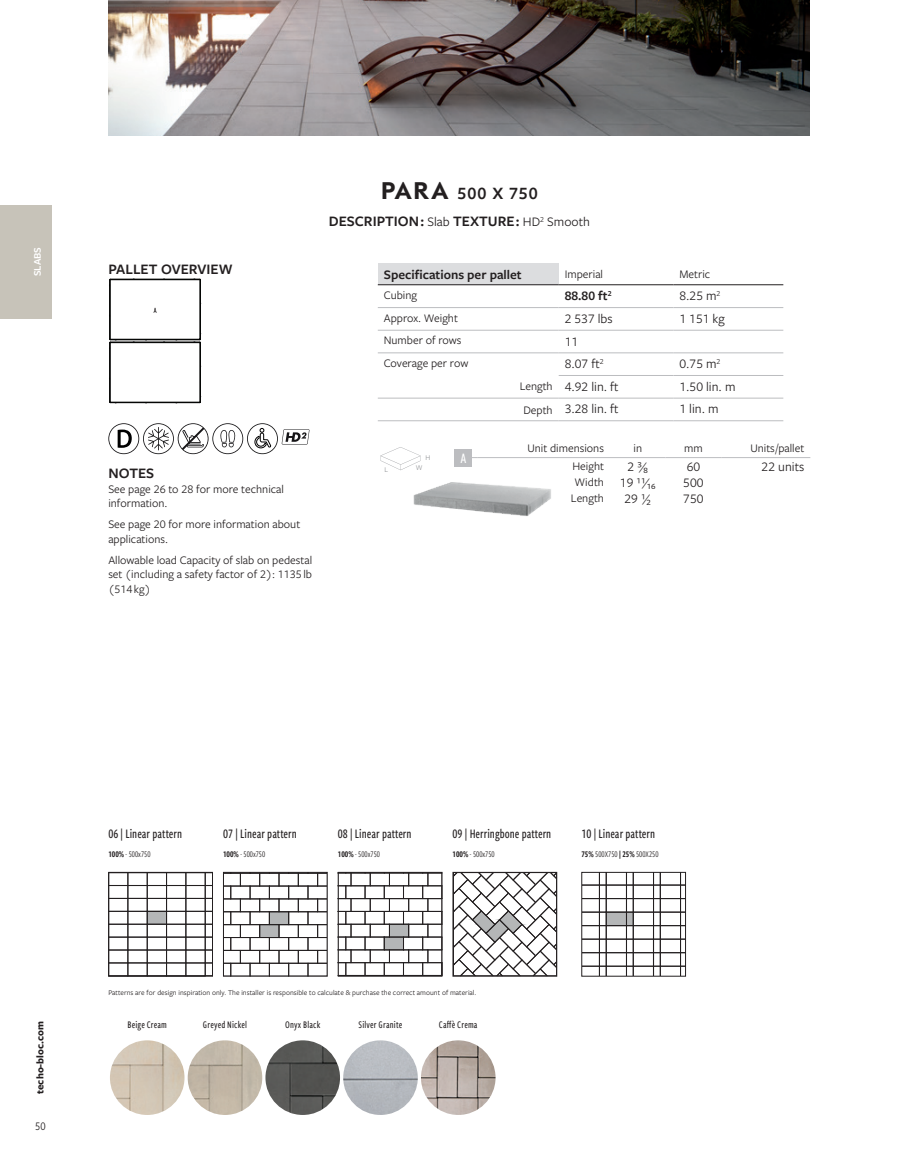
<style>
.page{position:relative;width:918px;height:1175px;background:#fff}
.page>*{position:absolute;margin:0;border:0;box-sizing:border-box;transform-origin:0 0}
.t1{font:600 18px "Freight Sans Pro";letter-spacing:.05em;color:#231f20}
.t2{font:600 15px "Freight Sans Pro";color:#231f20}
.t3{font:500 15px "Freight Sans Cmp Pro";color:#fff}
.t4{font:13.5px "Freight Sans Pro";color:#231f20}
.t5{font:500 13.5px "Freight Sans Cmp Pro";color:#231f20}
.t6{font:600 13.5px "Freight Sans Pro";color:#231f20}
.t7{font:12px/14.4px "Freight Sans Pro";color:#231f20}
.t8{font:12px "Freight Sans Cnd Pro";color:#231f20}
.t9{font:500 10.5px "Freight Sans Cmp Pro";letter-spacing:.015em;color:#231f20}
.t10{font:700 10.5px "Freight Sans Pro";color:#231f20}
.t11{font:600 10.5px "Freight Sans Pro";color:#fff}
.t12{font:9px "Freight Sans Cmp Pro";color:#231f20}
.t13{font:7.5px "Freight Sans Pro";letter-spacing:.005em;color:#231f20}
.t14{font:7.5px "Freight Sans Pro";color:#939598}
.s1{font-family:"GT Eesti Text";font-weight:700;font-size:24px}
.s2{font-weight:400;font-size:13.5px}
.s3{font-size:12px}
.s4{font-family:"Freight Sans Cmp Pro Semi"}
</style>
<div class="page">
<div style="left:0;top:205px;width:52px;height:113px;background:#c7c3b9"></div>
<hr style="left:110px;top:343px;width:1px;height:59px;background:#050605">
<hr style="left:109px;top:343px;width:1px;height:59px;background:#050605">
<hr style="left:200px;top:343px;width:1px;height:59px;background:#050605">
<hr style="left:110px;top:402px;width:90px;height:1px;background:#050605">
<svg style="left:109px;top:279px;width:92px;height:70px"></svg>
<svg style="left:108px;top:423px;width:201px;height:31px"></svg>
<div style="left:378px;top:263px;width:181px;height:22px;background:#dcdddf"></div>
<hr style="left:559px;top:284px;width:114px;height:1px;background:#231f20">
<hr style="left:673px;top:284px;width:110px;height:1px;background:#231f20">
<hr style="left:559px;top:330px;width:114px;height:1px;background:#bcbdc0">
<hr style="left:673px;top:330px;width:110px;height:1px;background:#bcbdc0">
<hr style="left:559px;top:352px;width:114px;height:1px;background:#bcbdc0">
<hr style="left:673px;top:352px;width:110px;height:1px;background:#bcbdc0">
<hr style="left:559px;top:375px;width:114px;height:1px;background:#bcbdc0">
<hr style="left:673px;top:375px;width:110px;height:1px;background:#bcbdc0">
<hr style="left:559px;top:398px;width:114px;height:1px;background:#bcbdc0">
<hr style="left:673px;top:398px;width:110px;height:1px;background:#bcbdc0">
<hr style="left:559px;top:420px;width:114px;height:1px;background:#bcbdc0">
<hr style="left:673px;top:420px;width:110px;height:1px;background:#bcbdc0">
<hr style="left:559px;top:307px;width:114px;height:1px;background:#bcbdc0">
<hr style="left:673px;top:307px;width:110px;height:1px;background:#bcbdc0">
<hr style="left:378px;top:307px;width:181px;height:1px;background:#bcbdc0">
<hr style="left:378px;top:284px;width:181px;height:1px;background:#231f20">
<hr style="left:378px;top:398px;width:181px;height:1px;background:#bcbdc0">
<hr style="left:378px;top:330px;width:181px;height:1px;background:#bcbdc0">
<hr style="left:378px;top:352px;width:181px;height:1px;background:#bcbdc0">
<hr style="left:378px;top:420px;width:181px;height:1px;background:#bcbdc0">
<hr style="left:477px;top:457px;width:133px;height:1px;background:#bcbdc0">
<hr style="left:610px;top:457px;width:56px;height:1px;background:#bcbdc0">
<hr style="left:666px;top:457px;width:55px;height:1px;background:#bcbdc0">
<hr style="left:721px;top:457px;width:89px;height:1px;background:#bcbdc0">
<svg style="left:380px;top:447px;width:39px;height:23px"></svg>
<div style="left:454px;top:449px;width:18px;height:18px;background:#bcbdc0"></div>
<img style="left:110px;top:1040px;width:75px;height:74px;border-radius:37px">
<img style="left:188px;top:1040px;width:74px;height:74px;border-radius:37px">
<img style="left:265px;top:1040px;width:75px;height:74px;border-radius:37px">
<img style="left:343px;top:1040px;width:75px;height:74px;border-radius:37px">
<img style="left:421px;top:1040px;width:75px;height:74px;border-radius:37px">
<svg style="left:108px;top:871px;width:105px;height:106px"></svg>
<svg style="left:223px;top:871px;width:105px;height:106px"></svg>
<svg style="left:337px;top:871px;width:106px;height:106px"></svg>
<svg style="left:452px;top:871px;width:106px;height:106px"></svg>
<svg style="left:581px;top:871px;width:105px;height:106px"></svg>
<img style="left:411px;top:455px;width:140px;height:61px">
<img style="left:108px;top:0;width:702px;height:135px">
<p class="t11" style="left:30px;top:276px;width:31px;rotate:-90deg">SLABS</p>
<p class="t2" style="left:108px;top:259px;width:126px">PALLET OVERVIEW</p>
<p class="t2" style="left:108px;top:463px;width:47px">NOTES</p>
<p class="t7" style="left:108px;top:481px;width:177px">See page 26 to 28 for more technical information.</p>
<p class="t7" style="left:108px;top:516px;width:193px">See page 20 for more information about applications.</p>
<p class="t7" style="left:108px;top:552px;width:205px;text-align:justify">Allowable load Capacity of slab on pedestal set (including a safety factor of 2): 1135 lb (514 kg)</p>
<h1 class="t1" style="left:381px;top:181px;width:158px"><span class="s1">PARA</span> 500 X 750</h1>
<p class="t2" style="left:329px;top:211px;width:263px">DESCRIPTION : <span class="s2">Slab</span> TEXTURE : <span class="s2">HD</span><sup>2</sup> <span class="s2">Smooth</span></p>
<p class="t6" style="left:384px;top:265px;width:139px">Specifications per pallet</p>
<p class="t7" style="left:565px;top:266px;width:40px">Imperial</p>
<p class="t7" style="left:679px;top:266px;width:32px">Metric</p>
<p class="t7" style="left:384px;top:287px;width:35px">Cubing</p>
<p class="t6" style="left:565px;top:287px;width:48px">88.80 ft<sup>2</sup></p>
<p class="t4" style="left:679px;top:287px;width:43px">8.25 m<sup>2</sup></p>
<p class="t7" style="left:384px;top:310px;width:76px">Approx. Weight</p>
<p class="t4" style="left:565px;top:309px;width:50px">2 537 lbs</p>
<p class="t4" style="left:679px;top:309px;width:47px">1 151 kg</p>
<p class="t7" style="left:384px;top:333px;width:79px">Number of rows</p>
<p class="t4" style="left:565px;top:332px;width:15px">11</p>
<p class="t7" style="left:384px;top:355px;width:86px">Coverage per row</p>
<p class="t4" style="left:565px;top:355px;width:41px">8.07 ft<sup>2</sup></p>
<p class="t4" style="left:679px;top:355px;width:43px">0.75 m<sup>2</sup></p>
<p class="t4" style="left:520px;top:377px;width:100px"><span class="s3">Length</span> 4.92 lin. ft</p>
<p class="t4" style="left:679px;top:377px;width:58px">1.50 lin. m</p>
<p class="t4" style="left:523px;top:400px;width:97px"><span class="s3">Depth</span> 3.28 lin. ft</p>
<p class="t4" style="left:679px;top:400px;width:41px">1 lin. m</p>
<p class="t14" style="left:425px;top:453px;width:6px">H</p>
<p class="t14" style="left:385px;top:464px;width:5px">L</p>
<p class="t14" style="left:416px;top:463px;width:8px">W</p>
<p class="t7" style="left:527px;top:440px;width:78px">Unit dimensions</p>
<p class="t7" style="left:634px;top:440px;width:10px">in</p>
<p class="t7" style="left:684px;top:440px;width:20px">mm</p>
<p class="t7" style="left:750px;top:440px;width:55px">Units /pallet</p>
<p class="t3" style="left:461px;top:448px;width:7px">A</p>
<p class="t7" style="left:572px;top:458px;width:33px">Height</p>
<p class="t4" style="left:628px;top:457px;width:22px">2 3/8</p>
<p class="t4" style="left:687px;top:457px;width:15px">60</p>
<p class="t4" style="left:762px;top:457px;width:44px">22 units</p>
<p class="t4" style="left:575px;top:473px;width:83px"><span class="s3">Width</span> 19 11/16</p>
<p class="t4" style="left:683px;top:473px;width:22px">500</p>
<p class="t7" style="left:571px;top:490px;width:35px">Length</p>
<p class="t4" style="left:625px;top:489px;width:28px">29 1/2</p>
<p class="t4" style="left:683px;top:489px;width:22px">750</p>
<p class="t10" style="left:33px;top:1093px;width:74px;rotate:-90deg">techo-bloc.com</p>
<p class="t8" style="left:35px;top:1118px;width:12px">50</p>
<p class="t5" style="left:108px;top:824px;width:75px">06 | Linear pattern</p>
<p class="t5" style="left:223px;top:824px;width:75px">07 | Linear pattern</p>
<p class="t5" style="left:338px;top:824px;width:75px">08 | Linear pattern</p>
<p class="t5" style="left:453px;top:824px;width:100px">09 | Herringbone pattern</p>
<p class="t5" style="left:581px;top:824px;width:75px">10 | Linear pattern</p>
<p class="t12" style="left:108px;top:847px;width:44px"><span class="s4">100%</span> - 500x750</p>
<p class="t12" style="left:223px;top:847px;width:44px"><span class="s4">100%</span> - 500x750</p>
<p class="t12" style="left:338px;top:847px;width:44px"><span class="s4">100%</span> - 500x750</p>
<p class="t12" style="left:453px;top:847px;width:44px"><span class="s4">100%</span> - 500x750</p>
<p class="t12" style="left:581px;top:847px;width:79px"><span class="s4">75%</span> 500X750 <span class="s4">| 25%</span> 500X250</p>
<p class="t13" style="left:108px;top:987px;width:370px">Patterns are for design inspiration only. The installer is responsible to calculate &amp; purchase the correct amount of material.</p>
<p class="t9" style="left:127px;top:1017px;width:41px">Beige Cream</p>
<p class="t9" style="left:203px;top:1017px;width:46px">Greyed Nickel</p>
<p class="t9" style="left:285px;top:1017px;width:37px">Onyx Black</p>
<p class="t9" style="left:359px;top:1017px;width:45px">Silver Granite</p>
<p class="t9" style="left:439px;top:1017px;width:40px">Caffè Crema</p>
</div>
